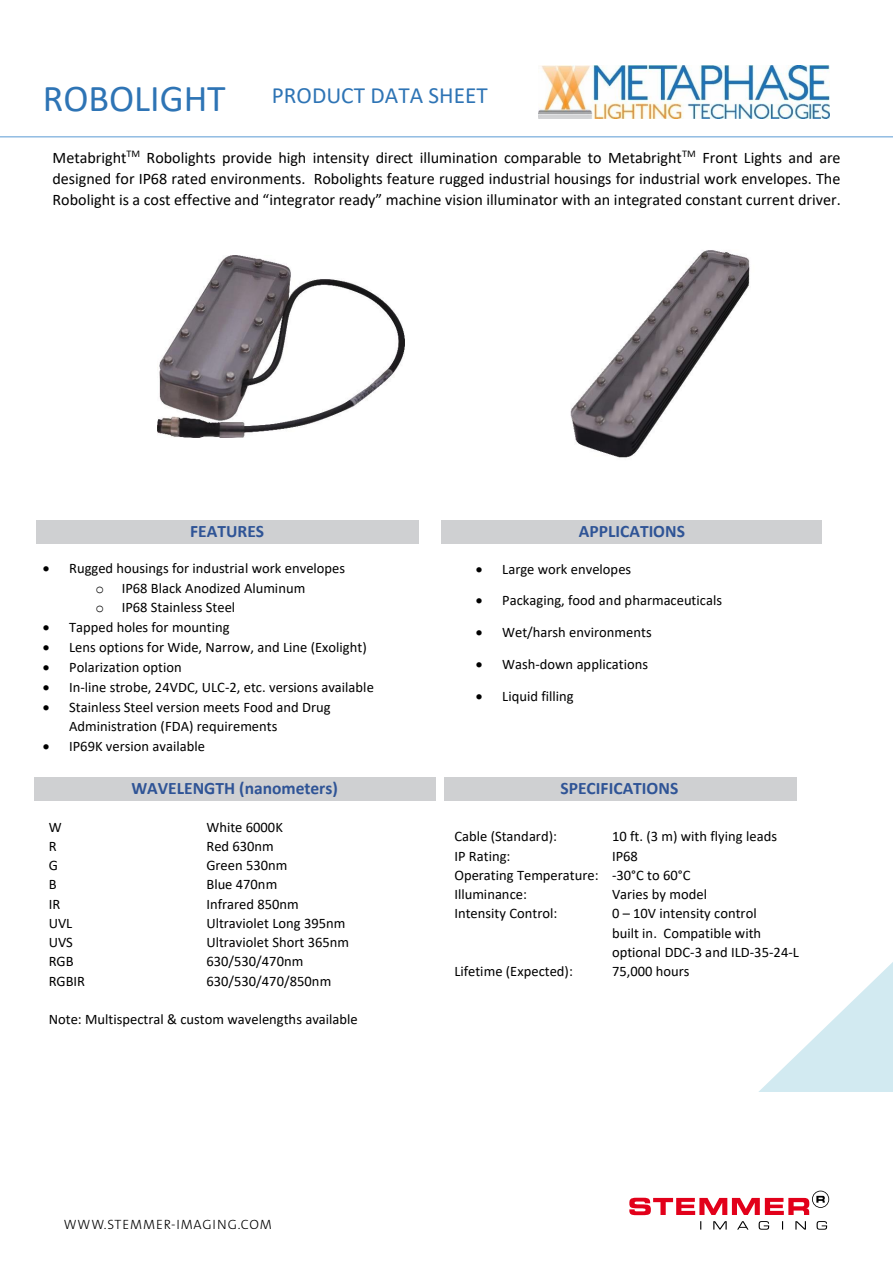
<style>
.page{position:relative;width:893px;height:1263px;background:#fff}
.page>*{position:absolute;margin:0;border:0;box-sizing:border-box;transform-origin:0 0}
.t1{font:23.25px "Calibri";color:#2e74b5}
.t2{font:700 17.55px "Calibri";color:#2f5496}
.t3{font:16.05px/21.1px "Calibri";color:#000;text-align:justify}
.t4{font:14.55px/19.2px "Calibri";color:#000}
.t5{font:13.5px "The Sans LP3 Lig";letter-spacing:.065em;color:#000}
.s1{font-size:37.95px}
.s2{font-family:"Courier New"}
</style>
<div class="page">
<img style="left:539px;top:65px;width:290px;height:53px">
<hr style="left:0;top:136px;width:893px;height:1px;background:#5b9bd5">
<svg style="left:758px;top:962px;width:135px;height:130px;fill:#d2eaf1"></svg>
<img style="left:158px;top:255px;width:246px;height:183px">
<div style="left:442px;top:777px;width:354px;height:23px;background:#cfd0d2"></div>
<div style="left:36px;top:520px;width:382px;height:23px;background:#cfd0d2"></div>
<div style="left:444px;top:822px;width:368px;height:193px;background:#fff"></div>
<div style="left:25px;top:771px;width:419px;height:35px;background:#fff"></div>
<div style="left:34px;top:777px;width:401px;height:23px;background:#cfd0d2"></div>
<img style="left:570px;top:250px;width:180px;height:208px">
<div style="left:442px;top:521px;width:380px;height:23px;background:#cfd0d2"></div>
<svg style="left:629px;top:1190px;width:200px;height:40px"></svg>
<h1 class="t1" style="left:43px;top:79px;width:447px"><span class="s1">ROBOLIGHT</span> PRODUCT DATA SHEET</h1>
<p class="t3" style="left:53px;top:146px;width:790px">Metabright<sup>TM</sup> Robolights provide high intensity direct illumination comparable to Metabright<sup>TM</sup> Front Lights and are designed for IP68 rated environments. Robolights feature rugged industrial housings for industrial work envelopes. The Robolight is a cost effective and “integrator ready” machine vision illuminator with an integrated constant current driver.</p>
<p class="t2" style="left:190px;top:519px;width:76px">FEATURES</p>
<p class="t4" style="left:95px;top:558px;width:251px;text-indent:-53px">• Rugged housings for industrial work envelopes <span class="s2">o</span> IP68 Black Anodized Aluminum<br><span class="s2">o</span> IP68 Stainless Steel</p>
<p class="t4" style="left:43px;top:617px;width:188px">• Tapped holes for mounting</p>
<p class="t4" style="left:43px;top:637px;width:325px">• Lens options for Wide, Narrow, and Line (Exolight)</p>
<p class="t4" style="left:43px;top:657px;width:140px">• Polarization option</p>
<p class="t4" style="left:43px;top:677px;width:333px">• In-line strobe, 24VDC, ULC-2, etc. versions available</p>
<p class="t4" style="left:69px;top:697px;width:263px;text-indent:-26px">• Stainless Steel version meets Food and Drug<br>Administration (FDA) requirements</p>
<p class="t4" style="left:43px;top:736px;width:164px">• IP69K version available</p>
<p class="t2" style="left:131px;top:775px;width:208px">WAVELENGTH (nanometers)</p>
<p class="t4" style="left:49px;top:817px;width:14px">W</p>
<p class="t4" style="left:206px;top:817px;width:78px">White 6000K</p>
<p class="t4" style="left:49px;top:836px;width:9px">R</p>
<p class="t4" style="left:206px;top:836px;width:69px">Red 630nm</p>
<p class="t4" style="left:49px;top:855px;width:11px">G</p>
<p class="t4" style="left:206px;top:855px;width:83px">Green 530nm</p>
<p class="t4" style="left:49px;top:875px;width:9px">B</p>
<p class="t4" style="left:206px;top:875px;width:72px">Blue 470nm</p>
<p class="t4" style="left:49px;top:894px;width:13px">IR</p>
<p class="t4" style="left:206px;top:894px;width:94px">Infrared 850nm</p>
<p class="t4" style="left:49px;top:913px;width:25px">UVL</p>
<p class="t4" style="left:206px;top:913px;width:141px">Ultraviolet Long 395nm</p>
<p class="t4" style="left:49px;top:932px;width:26px">UVS</p>
<p class="t4" style="left:206px;top:932px;width:144px">Ultraviolet Short 365nm</p>
<p class="t4" style="left:49px;top:951px;width:26px">RGB</p>
<p class="t4" style="left:206px;top:951px;width:99px">630/530/470nm</p>
<p class="t4" style="left:49px;top:971px;width:38px">RGBIR</p>
<p class="t4" style="left:206px;top:971px;width:126px">630/530/470/850nm</p>
<p class="t4" style="left:49px;top:1009px;width:311px">Note: Multispectral &amp; custom wavelengths available</p>
<p class="t5" style="left:64px;top:1215px;width:209px">WWW.STEMMER-IMAGING.COM</p>
<p class="t2" style="left:579px;top:519px;width:108px">APPLICATIONS</p>
<p class="t4" style="left:476px;top:559px;width:157px">• Large work envelopes</p>
<p class="t4" style="left:476px;top:591px;width:248px">• Packaging, food and pharmaceuticals</p>
<p class="t4" style="left:476px;top:622px;width:177px">• Wet/harsh environments</p>
<p class="t4" style="left:476px;top:654px;width:174px">• Wash-down applications</p>
<p class="t4" style="left:476px;top:686px;width:99px">• Liquid filling</p>
<p class="t2" style="left:561px;top:775px;width:119px">SPECIFICATIONS</p>
<p class="t4" style="left:454px;top:827px;width:104px">Cable (Standard):</p>
<p class="t4" style="left:612px;top:827px;width:167px">10 ft. (3 m) with flying leads</p>
<p class="t4" style="left:454px;top:846px;width:58px">IP Rating:</p>
<p class="t4" style="left:454px;top:846px;width:238px;text-indent:158px">IP68<br>Operating Temperature: -30°C to 60°C<br>Illuminance:</p>
<p class="t4" style="left:612px;top:884px;width:97px">Varies by model</p>
<p class="t4" style="left:454px;top:903px;width:105px">Intensity Control:</p>
<p class="t4" style="left:612px;top:903px;width:188px">0 – 10V intensity control<br>built in. Compatible with optional DDC-3 and ILD-35-24-L</p>
<p class="t4" style="left:454px;top:961px;width:120px">Lifetime (Expected):</p>
<p class="t4" style="left:612px;top:961px;width:79px">75,000 hours</p>
</div>
